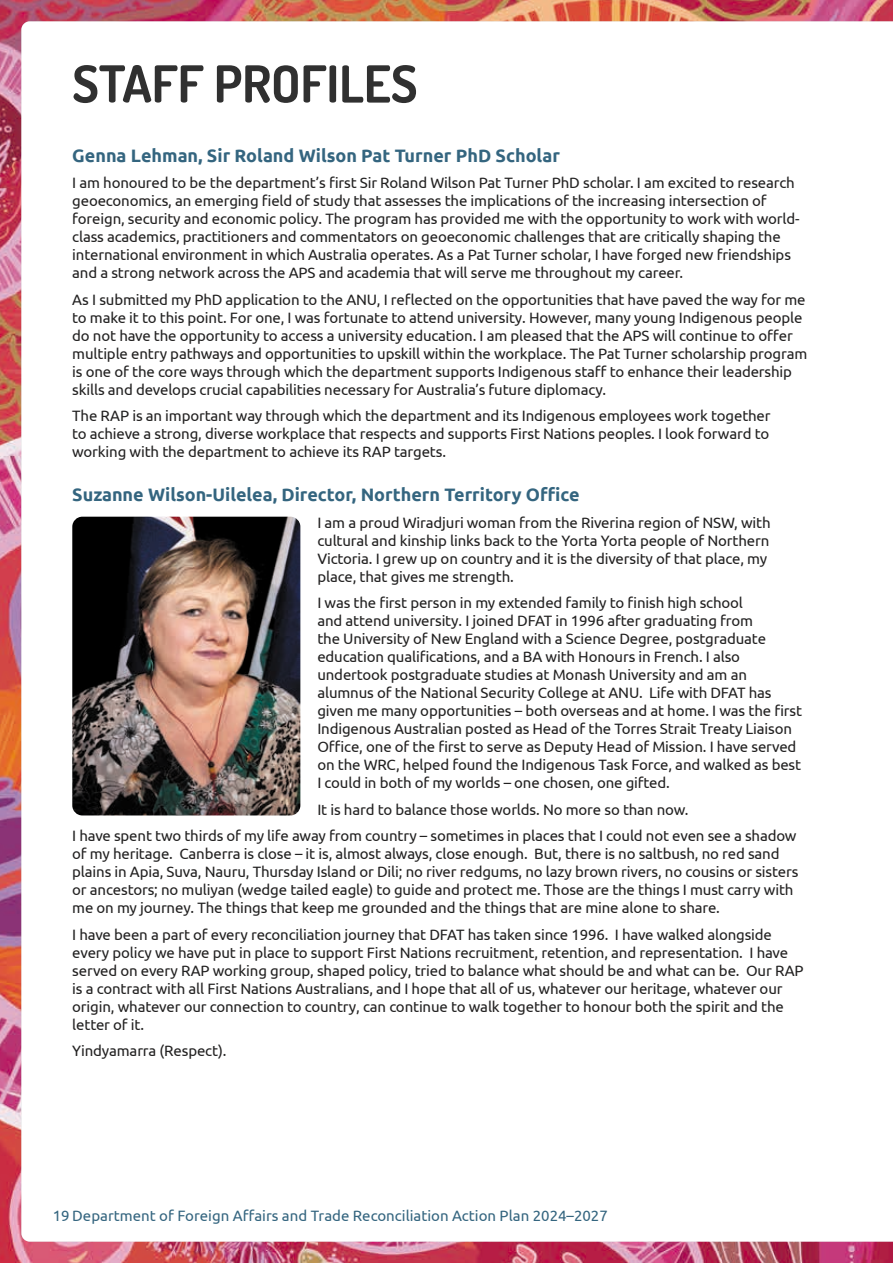
<style>
.page{position:relative;width:893px;height:1263px;background:#fff}
.page>*{position:absolute;margin:0;border:0;box-sizing:border-box;transform-origin:0 0}
.t1{font:51px "Dosis";color:#303030}
.t2{font:700 18px "Ubuntu";color:#34657f}
.t3{font:15px/18px "Ubuntu";letter-spacing:-.01em;color:#222121}
.t4{font:15px "Ubuntu";color:#34657f}
</style>
<div class="page">
<img style="left:0;top:0;width:893px;height:1263px">
<img style="left:72px;top:517px;width:228px;height:298px">
<h1 class="t1" style="left:72px;top:49px;width:347px">STAFF PROFILES</h1>
<p class="t2" style="left:72px;top:144px;width:489px">Genna Lehman, Sir Roland Wilson Pat Turner PhD Scholar</p>
<p class="t3" style="left:72px;top:173px;width:729px">I am honoured to be the department’s first Sir Roland Wilson Pat Turner PhD scholar. I am excited to research geoeconomics, an emerging field of study that assesses the implications of the increasing intersection of foreign, security and economic policy. The program has provided me with the opportunity to work with world&shy;class academics, practitioners and commentators on geoeconomic challenges that are critically shaping the international environment in which Australia operates. As a Pat Turner scholar, I have forged new friendships and a strong network across the APS and academia that will serve me throughout my career.</p>
<p class="t3" style="left:72px;top:290px;width:736px">As I submitted my PhD application to the ANU, I reflected on the opportunities that have paved the way for me to make it to this point. For one, I was fortunate to attend university. However, many young Indigenous people do not have the opportunity to access a university education. I am pleased that the APS will continue to offer multiple entry pathways and opportunities to upskill within the workplace. The Pat Turner scholarship program is one of the core ways through which the department supports Indigenous staff to enhance their leadership skills and develops crucial capabilities necessary for Australia’s future diplomacy.</p>
<p class="t3" style="left:72px;top:406px;width:700px;text-align:justify">The RAP is an important way through which the department and its Indigenous employees work together to achieve a strong, diverse workplace that respects and supports First Nations peoples. I look forward to working with the department to achieve its RAP targets.</p>
<p class="t2" style="left:72px;top:484px;width:509px">Suzanne Wilson-Uilelea, Director, Northern Territory Office</p>
<p class="t3" style="left:317px;top:513px;width:455px">I am a proud Wiradjuri woman from the Riverina region of NSW, with cultural and kinship links back to the Yorta Yorta people of Northern Victoria. I grew up on country and it is the diversity of that place, my place, that gives me strength.</p>
<p class="t3" style="left:317px;top:593px;width:486px">I was the first person in my extended family to finish high school<br>and attend university. I joined DFAT in 1996 after graduating from<br>the University of New England with a Science Degree, postgraduate education qualifications, and a BA with Honours in French. I also undertook postgraduate studies at Monash University and am an alumnus of the National Security College at ANU. Life with DFAT has given me many opportunities – both overseas and at home. I was the first Indigenous Australian posted as Head of the Torres Strait Treaty Liaison Office, one of the first to serve as Deputy Head of Mission. I have served on the WRC, helped found the Indigenous Task Force, and walked as best I could in both of my worlds – one chosen, one gifted.</p>
<p class="t3" style="left:72px;top:795px;width:726px;line-height:26.5px;text-indent:245px">It is hard to balance those worlds. No more so than now.<br>I have spent two thirds of my life away from country – sometimes in places that I could not even see a shadow</p>
<p class="t3" style="left:72px;top:844px;width:728px">of my heritage. Canberra is close – it is, almost always, close enough. But, there is no saltbush, no red sand plains in Apia, Suva, Nauru, Thursday Island or Dili; no river redgums, no lazy brown rivers, no cousins or sisters or ancestors; no muliyan (wedge tailed eagle) to guide and protect me. Those are the things I must carry with me on my journey. The things that keep me grounded and the things that are mine alone to share.</p>
<p class="t3" style="left:72px;top:925px;width:733px">I have been a part of every reconciliation journey that DFAT has taken since 1996. I have walked alongside every policy we have put in place to support First Nations recruitment, retention, and representation. I have served on every RAP working group, shaped policy, tried to balance what should be and what can be. Our RAP is a contract with all First Nations Australians, and I hope that all of us, whatever our heritage, whatever our origin, whatever our connection to country, can continue to walk together to honour both the spirit and the letter of it.</p>
<p class="t3" style="left:72px;top:1041px;width:156px">Yindyamarra (Respect).</p>
<p class="t4" style="left:53px;top:1206px;width:557px">19 Department of Foreign Affairs and Trade Reconciliation Action Plan 2024–2027</p>
</div>
